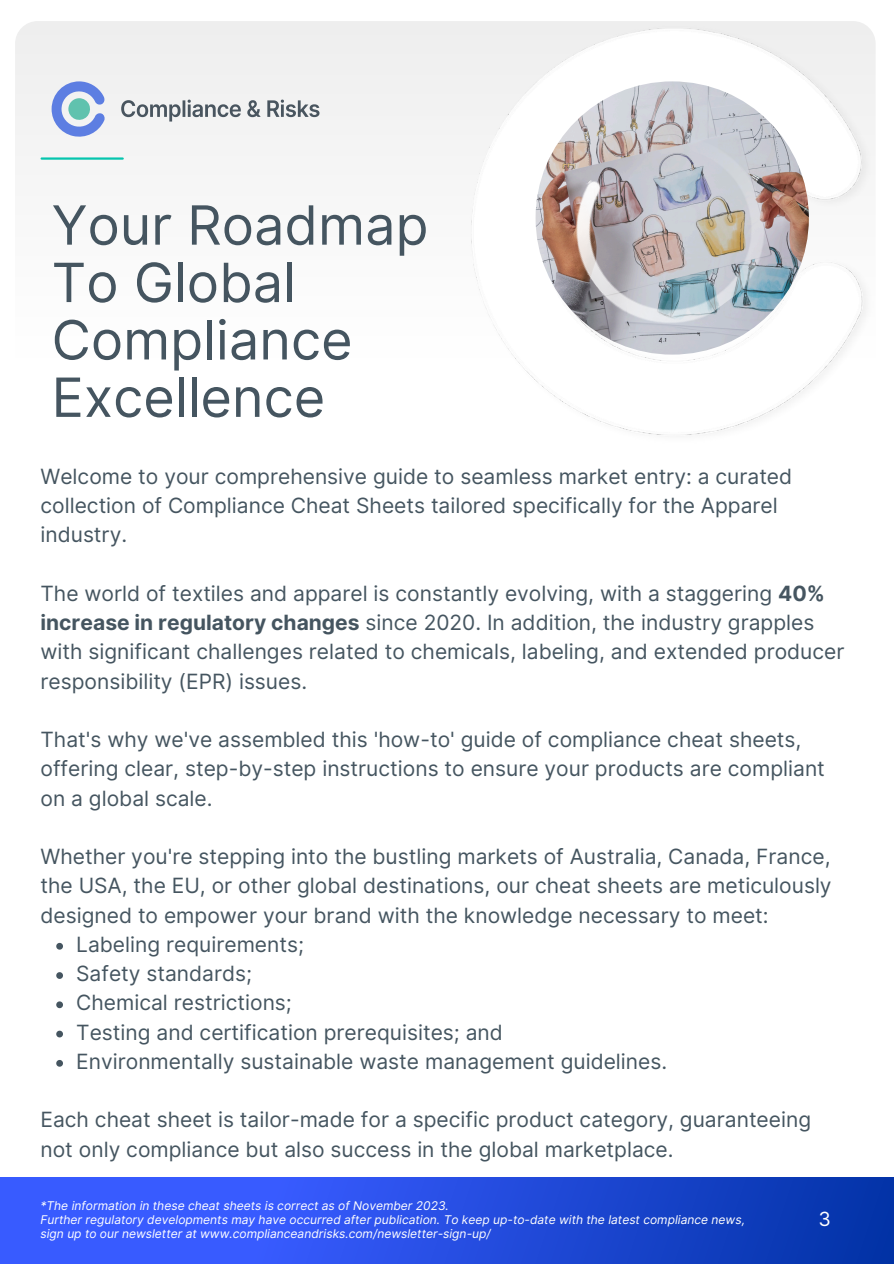
<style>
.page{position:relative;width:894px;height:1264px;background:#fff}
.page>*{position:absolute;margin:0;border:0;box-sizing:border-box;transform-origin:0 0}
.t1{font:54px/57.3px "Inter";color:#455560}
.t2{font:21px/29.2px "Inter";color:#455560}
.t3{font:19.5px "Inter";color:#fff}
.t4{font:italic 12px/14px "Inter";color:#fff}
.s1{font-weight:700}
</style>
<div class="page">
<div style="left:0;top:1177px;width:893px;height:86px;background:linear-gradient(to right,#4364ff,#0636ad)"></div>
<img style="left:464px;top:21px;width:412px;height:414px">
<svg style="left:121px;top:100px;width:198px;height:21px"></svg>
<svg style="left:52px;top:81px;width:53px;height:58px"></svg>
<hr style="left:42px;top:157px;width:81px;height:3px;background:#05c5ae">
<img style="left:535px;top:81px;width:273px;height:273px;border-radius:50%">
<img style="left:543px;top:103px;width:257px;height:255px">
<svg style="left:56px;top:942px;width:7px;height:7px"></svg>
<svg style="left:56px;top:972px;width:7px;height:6px"></svg>
<svg style="left:56px;top:1001px;width:7px;height:7px"></svg>
<svg style="left:56px;top:1030px;width:7px;height:7px"></svg>
<svg style="left:56px;top:1060px;width:7px;height:6px"></svg>
<p class="t1" style="left:52px;top:196px;width:378px">Your Roadmap<br>To Global<br>Compliance<br>Excellence</p>
<p class="t2" style="left:40px;top:461px;width:753px">Welcome to your comprehensive guide to seamless market entry: a curated collection of Compliance Cheat Sheets tailored specifically for the Apparel industry.</p>
<p class="t2" style="left:40px;top:578px;width:805px">The world of textiles and apparel is constantly evolving, with a staggering <span class="s1">40% increase in regulatory changes</span> since 2020. In addition, the industry grapples with significant challenges related to chemicals, labeling, and extended producer responsibility (EPR) issues.</p>
<h1 class="t2" style="left:40px;top:724px;width:785px">That's why we've assembled this 'how-to' guide of compliance cheat sheets, offering clear, step-by-step instructions to ensure your products are compliant on a global scale.</h1>
<h2 class="t2" style="left:40px;top:841px;width:792px;text-align:justify">Whether you're stepping into the bustling markets of Australia, Canada, France, the USA, the EU, or other global destinations, our cheat sheets are meticulously designed to empower your brand with the knowledge necessary to meet:</h2>
<h2 class="t2" style="left:76px;top:929px;width:229px">Labeling requirements;</h2>
<h2 class="t2" style="left:76px;top:958px;width:177px">Safety standards;</h2>
<h2 class="t2" style="left:76px;top:988px;width:217px">Chemical restrictions;</h2>
<p class="t2" style="left:76px;top:1017px;width:428px">Testing and certification prerequisites; and</p>
<p class="t2" style="left:76px;top:1046px;width:592px">Environmentally sustainable waste management guidelines.</p>
<p class="t2" style="left:40px;top:1105px;width:772px">Each cheat sheet is tailor-made for a specific product category, guaranteeing not only compliance but also success in the global marketplace.</p>
<p class="t4" style="left:40px;top:1198px;width:410px">*The information in these cheat sheets is correct as of November 2023.</p>
<h2 class="t4" style="left:40px;top:1212px;width:705px">Further regulatory developments may have occurred after publication. To keep up-to-date with the latest compliance news, sign up to our newsletter at www.complianceandrisks.com/newsletter-sign-up/</h2>
<p class="t3" style="left:818px;top:1206px;width:14px">3</p>
</div>
